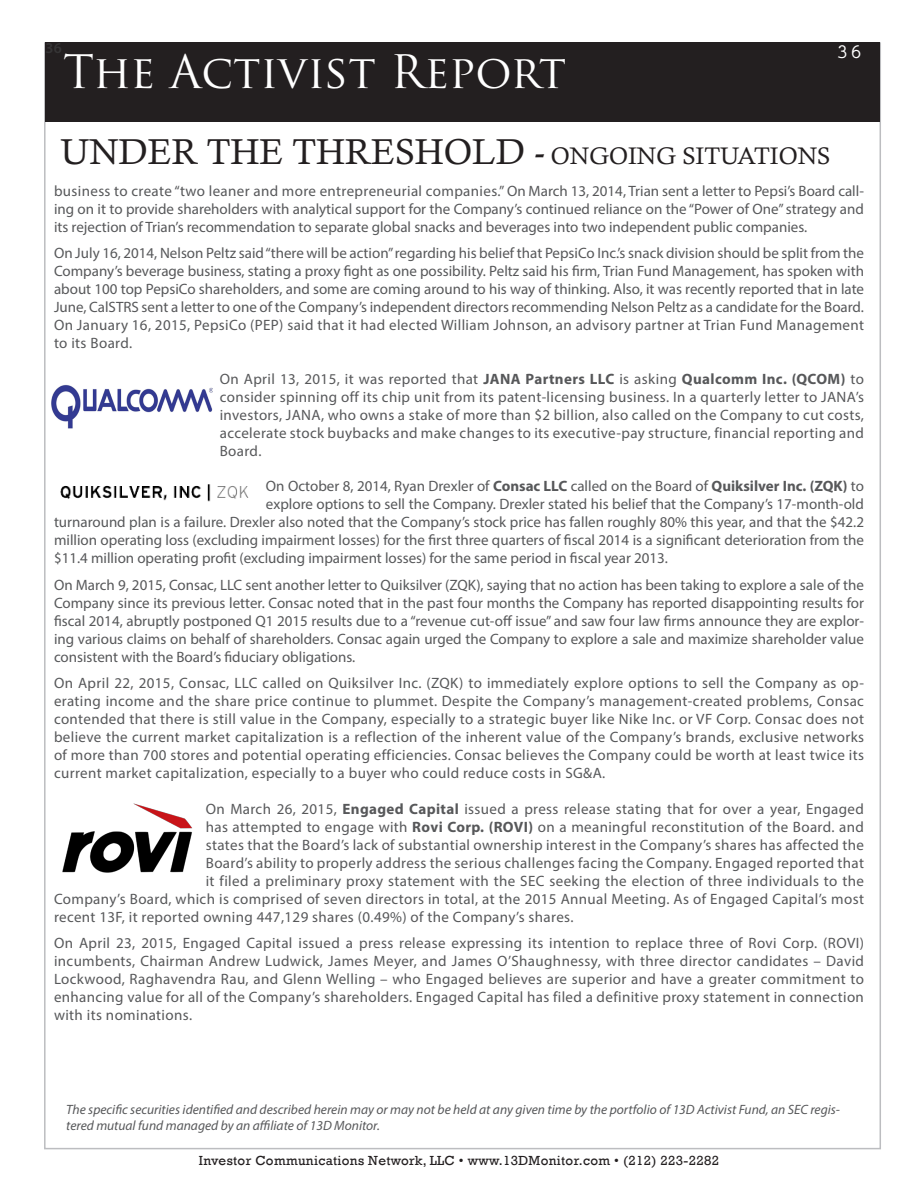
<style>
.page{position:relative;width:918px;height:1188px;background:#fff}
.page>*{position:absolute;margin:0;border:0;box-sizing:border-box;transform-origin:0 0}
.t1{font:45px "Trajan Pro";color:#fff}
.t2{font:36px "Calisto";color:#231f20}
.t3{font:700 21px "Prestige Elite Std";color:#fff}
.t4{font:15px/18px "Myriad Pro";letter-spacing:.02em;color:#57585a;text-align:justify}
.t5{font:15px "Myriad Pro";color:#57585a}
.t6{font:600 15px "Myriad Pro";color:#363536}
.t7{font:italic 13.5px/16.2px "Myriad Pro";color:#57585a}
.t8{font:13.5px "Rockwell";letter-spacing:.025em;color:#231f20}
.s1{font-size:24px}
.s2{font-weight:700}
</style>
<div class="page">
<div style="left:46px;top:42px;width:834px;height:80px;background:#231f20"></div>
<img style="left:51px;top:385px;width:162px;height:44px">
<img style="left:60px;top:484px;width:189px;height:18px">
<img style="left:62px;top:803px;width:130px;height:70px">
<p class="t6" style="left:46px;top:39px;width:18px">36</p>
<h1 class="t1" style="left:63px;top:43px;width:505px">The Activist Report</h1>
<h3 class="t3" style="left:837px;top:40px;width:27px">36</h3>
<p class="t2" style="left:60px;top:131px;width:772px">UNDER THE THRESHOLD - <span class="s1">ONGOING SITUATIONS</span></p>
<p class="t4" style="left:54px;top:182px;width:812px">business to create “two leaner and more entrepreneurial companies.” On March 13, 2014, Trian sent a letter to Pepsi’s Board call&shy;ing on it to provide shareholders with analytical support for the Company’s continued reliance on the “Power of One” strategy and its rejection of Trian’s recommendation to separate global snacks and beverages into two independent public companies.</p>
<p class="t4" style="left:54px;top:244px;width:812px">On July 16, 2014, Nelson Peltz said “there will be action” regarding his belief that PepsiCo Inc.’s snack division should be split from the Company’s beverage business, stating a proxy fight as one possibility. Peltz said his firm, Trian Fund Management, has spoken with about 100 top PepsiCo shareholders, and some are coming around to his way of thinking. Also, it was recently reported that in late June, CalSTRS sent a letter to one of the Company’s independent directors recommending Nelson Peltz as a candidate for the Board.<br>On January 16, 2015, PepsiCo (PEP) said that it had elected William Johnson, an advisory partner at Trian Fund Management to its Board.</p>
<p class="t4" style="left:220px;top:369px;width:646px">On April 13, 2015, it was reported that <span class="s2">JANA Partners LLC</span> is asking <span class="s2">Qualcomm Inc. (QCOM)</span> to consider spinning off its chip unit from its patent-licensing business. In a quarterly letter to JANA’s investors, JANA, who owns a stake of more than $2 billion, also called on the Company to cut costs, accelerate stock buybacks and make changes to its executive-pay structure, financial reporting and Board.</p>
<p class="t5" style="left:266px;top:477px;width:600px">On October 8, 2014, Ryan Drexler of <span class="s2">Consac LLC</span> called on the Board of <span class="s2">Quiksilver Inc. (ZQK)</span> to</p>
<p class="t5" style="left:266px;top:495px;width:600px">explore options to sell the Company. Drexler stated his belief that the Company’s 17-month-old</p>
<p class="t5" style="left:54px;top:513px;width:812px">turnaround plan is a failure. Drexler also noted that the Company’s stock price has fallen roughly 80% this year, and that the $42.2</p>
<p class="t5" style="left:54px;top:531px;width:812px">million operating loss (excluding impairment losses) for the first three quarters of fiscal 2014 is a significant deterioration from the</p>
<p class="t5" style="left:54px;top:549px;width:616px">$11.4 million operating profit (excluding impairment losses) for the same period in fiscal year 2013.</p>
<p class="t4" style="left:54px;top:575px;width:812px">On March 9, 2015, Consac, LLC sent another letter to Quiksilver (ZQK), saying that no action has been taking to explore a sale of the Company since its previous letter. Consac noted that in the past four months the Company has reported disappointing results for fiscal 2014, abruptly postponed Q1 2015 results due to a “revenue cut-off issue” and saw four law firms announce they are explor&shy;ing various claims on behalf of shareholders. Consac again urged the Company to explore a sale and maximize shareholder value consistent with the Board’s fiduciary obligations.</p>
<p class="t4" style="left:54px;top:674px;width:812px">On April 22, 2015, Consac, LLC called on Quiksilver Inc. (ZQK) to immediately explore options to sell the Company as op&shy;erating income and the share price continue to plummet. Despite the Company’s management-created problems, Consac contended that there is still value in the Company, especially to a strategic buyer like Nike Inc. or VF Corp. Consac does not believe the current market capitalization is a reflection of the inherent value of the Company’s brands, exclusive networks of more than 700 stores and potential operating efficiencies. Consac believes the Company could be worth at least twice its current market capitalization, especially to a buyer who could reduce costs in SG&amp;A.</p>
<p class="t4" style="left:206px;top:799px;width:660px">On March 26, 2015, <span class="s2">Engaged Capital</span> issued a press release stating that for over a year, Engaged</p>
<p class="t4" style="left:206px;top:817px;width:660px">has attempted to engage with <span class="s2">Rovi Corp. (ROVI)</span> on a meaningful reconstitution of the Board. and</p>
<p class="t4" style="left:206px;top:835px;width:660px">states that the Board’s lack of substantial ownership interest in the Company’s shares has affected the</p>
<p class="t4" style="left:206px;top:853px;width:660px">Board’s ability to properly address the serious challenges facing the Company. Engaged reported that</p>
<p class="t4" style="left:206px;top:871px;width:660px">it filed a preliminary proxy statement with the SEC seeking the election of three individuals to the</p>
<p class="t4" style="left:54px;top:889px;width:811px">Company’s Board, which is comprised of seven directors in total, at the 2015 Annual Meeting. As of Engaged Capital’s most</p>
<p class="t4" style="left:54px;top:907px;width:521px">recent 13F, it reported owning 447,129 shares (0.49%) of the Company’s shares.</p>
<p class="t4" style="left:54px;top:934px;width:812px">On April 23, 2015, Engaged Capital issued a press release expressing its intention to replace three of Rovi Corp. (ROVI) incumbents, Chairman Andrew Ludwick, James Meyer, and James O’Shaughnessy, with three director candidates – David Lockwood, Raghavendra Rau, and Glenn Welling – who Engaged believes are superior and have a greater commitment to enhancing value for all of the Company’s shareholders. Engaged Capital has filed a definitive proxy statement in connection with its nominations.</p>
<p class="t7" style="left:66px;top:1101px;width:775px">The specific securities identified and described herein may or may not be held at any given time by the portfolio of 13D Activist Fund, an SEC regis&shy;tered mutual fund managed by an affiliate of 13D Monitor.</p>
<p class="t8" style="left:199px;top:1153px;width:522px">Investor Communications Network, LLC • www.13DMonitor.com • (212) 223-2282</p>
</div>
